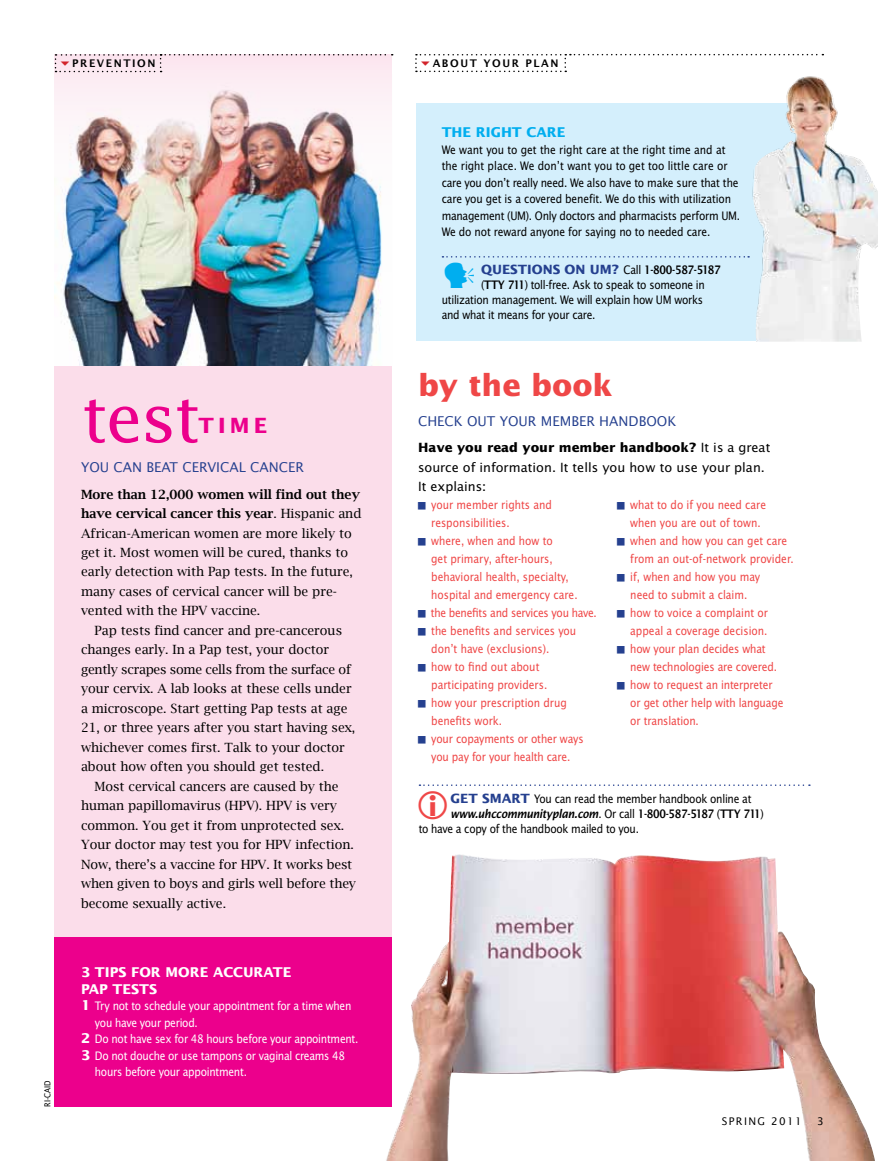
<style>
.page{position:relative;width:878px;height:1161px;background:#fff}
.page>*{position:absolute;margin:0;border:0;box-sizing:border-box;transform-origin:0 0}
.t1{font:66px "Lucida Fax";color:#ec008c}
.t2{font:700 30px "Lucida Sans Std";color:#ef4747}
.t3{font:700 21px "Lucida Sans Std";color:#ec008c}
.t4{font:13.5px "Lucida Sans Std";color:#25408f}
.t5{font:700 13.5px/16.5px "Lucida Sans Std";color:#fff}
.t6{font:700 13.5px "Lucida Sans Std";color:#00aeef}
.t7{font:12.75px "Lucida Bright";color:#000}
.t8{font:12.75px/18px "Lucida Sans Nar EF";color:#ef4747}
.t9{font:12.75px/16.5px "Lucida Sans Nar EF";letter-spacing:-.02em;color:#000}
.t10{font:12.75px "Lucida Sans Nar EF";letter-spacing:-.02em;color:#fff}
.t11{font:12.75px/19.5px "Lucida Sans Std";color:#000}
.t12{font:600 12.75px "Lucida Bright";color:#000}
.t13{font:12.75px "Lucida Sans Nar EF Dem Bol Ita";letter-spacing:-.02em;color:#000}
.t14{font:12.75px "Lucida Bright";letter-spacing:-.02em;color:#000}
.t15{font:12.75px "Lucida Sans Nar EF Dem Bol";letter-spacing:-.02em;color:#000}
.t16{font:700 12.75px "Lucida Sans Std";color:#25408f}
.t17{font:600 10.5px "Lucida Sans";letter-spacing:.15em;color:#000}
.t18{font:10.5px "Lucida Sans Std";letter-spacing:.13em;color:#000}
.t19{font:9px "Lucida Sans Nar EF";color:#000}
.s1{font-weight:400}
.s2{font-family:"Lucida Sans Std";font-weight:700;font-size:13.5px}
.s3{font-family:"Lucida Sans Std";font-weight:700;color:#25408f}
.s4{font-family:"Lucida Sans Nar EF"}
.s5{font-family:"Lucida Sans Nar EF Dem Bol"}
.s6{font-weight:700}
</style>
<div class="page">
<div style="left:54px;top:54px;width:338px;height:1053px;background:#fbddea"></div>
<div style="left:54px;top:937px;width:338px;height:170px;background:#ec008c"></div>
<img style="left:386px;top:854px;width:488px;height:307px">
<div style="left:417px;top:104px;width:407px;height:237px;background:#d4effc"></div>
<svg style="left:54px;top:54px;width:338px;height:20px"></svg>
<img style="left:54px;top:74px;width:338px;height:292px">
<img style="left:748px;top:76px;width:130px;height:266px">
<svg style="left:418px;top:784px;width:391px;height:2px"></svg>
<svg style="left:415px;top:54px;width:408px;height:18px"></svg>
<svg style="left:442px;top:256px;width:307px;height:32px"></svg>
<svg style="left:55px;top:54px;width:338px;height:18px"></svg>
<p class="t17" style="left:72px;top:57px;width:75px">PREVENTION</p>
<p class="t19" style="left:43px;top:1107px;width:28px;rotate:-90deg">RI-CAID</p>
<h1 class="t1" style="left:81px;top:380px;width:121px">test</h1>
<h3 class="t3" style="left:198px;top:414px;width:70px">time</h3>
<p class="t4" style="left:81px;top:460px;width:224px">YOU CAN BEAT CERVICAL CANCER</p>
<p class="t12" style="left:81px;top:487px;width:280px">More than 12,000 women will find out they</p>
<p class="t12" style="left:81px;top:506px;width:282px">have cervical cancer this year<span class="s1">. Hispanic and</span></p>
<p class="t7" style="left:81px;top:526px;width:272px">African-American women are more likely to</p>
<p class="t7" style="left:81px;top:545px;width:268px">get it. Most women will be cured, thanks to</p>
<p class="t7" style="left:81px;top:565px;width:273px">early detection with Pap tests. In the future,</p>
<p class="t7" style="left:81px;top:584px;width:257px">many cases of cervical cancer will be pre-</p>
<p class="t7" style="left:81px;top:604px;width:181px">vented with the HPV vaccine.</p>
<p class="t7" style="left:95px;top:623px;width:249px">Pap tests find cancer and pre-cancerous</p>
<p class="t7" style="left:81px;top:643px;width:249px">changes early. In a Pap test, your doctor</p>
<p class="t14" style="left:81px;top:662px;width:271px">gently scrapes some cells from the surface of</p>
<p class="t7" style="left:81px;top:682px;width:272px">your cervix. A lab looks at these cells under</p>
<p class="t7" style="left:81px;top:701px;width:268px">a microscope. Start getting Pap tests at age</p>
<p class="t7" style="left:81px;top:721px;width:276px">21, or three years after you start having sex,</p>
<p class="t7" style="left:81px;top:740px;width:265px">whichever comes first. Talk to your doctor</p>
<p class="t7" style="left:81px;top:760px;width:244px">about how often you should get tested.</p>
<p class="t7" style="left:95px;top:779px;width:245px">Most cervical cancers are caused by the</p>
<p class="t7" style="left:81px;top:799px;width:257px">human papillomavirus (HPV). HPV is very</p>
<p class="t7" style="left:81px;top:818px;width:264px">common. You get it from unprotected sex.</p>
<p class="t7" style="left:81px;top:838px;width:274px">Your doctor may test you for HPV infection.</p>
<p class="t7" style="left:81px;top:857px;width:273px">Now, there’s a vaccine for HPV. It works best</p>
<p class="t7" style="left:81px;top:877px;width:276px">when given to boys and girls well before they</p>
<p class="t7" style="left:81px;top:896px;width:146px">become sexually active.</p>
<p class="t5" style="left:81px;top:965px;width:212px">3 tips for more accurate<br>Pap tests</p>
<p class="t10" style="left:81px;top:999px;width:272px"><span class="s2">1</span> Try not to schedule your appointment for a time when</p>
<p class="t10" style="left:95px;top:1016px;width:104px">you have your period.</p>
<p class="t10" style="left:81px;top:1032px;width:279px"><span class="s2">2</span> Do not have sex for 48 hours before your appointment.</p>
<p class="t10" style="left:81px;top:1049px;width:265px"><span class="s2">3</span> Do not douche or use tampons or vaginal creams 48</p>
<p class="t10" style="left:95px;top:1065px;width:153px">hours before your appointment.</p>
<p class="t17" style="left:432px;top:57px;width:127px">ABOUT YOUR PLAN</p>
<p class="t6" style="left:441px;top:125px;width:11px">THE</p>
<p class="t6" style="left:476px;top:125px;width:10px">RIGHT</p>
<p class="t6" style="left:526px;top:125px;width:11px">CARE</p>
<p class="t9" style="left:441px;top:141px;width:300px">We want you to get the right care at the right time and at the right place. We don’t want you to get too little care or care you don’t really need. We also have to make sure that the care you get is a covered benefit. We do this with utilization management (UM). Only doctors and pharmacists perform UM.<br>We do not reward anyone for saying no to needed care.</p>
<p class="t16" style="left:481px;top:262px;width:10px">QUESTIONS</p>
<p class="t15" style="left:564px;top:263px;width:157px"><span class="s3">ON UM?</span> <span class="s4">Call</span> 1-800-587-5187</p>
<p class="t9" style="left:441px;top:277px;width:265px;line-height:15px;text-indent:39px">(<span class="s5">TTY 711</span>) toll-free. Ask to speak to someone in utilization management. We will explain how UM works and what it means for your care.</p>
<h2 class="t2" style="left:418px;top:368px;width:196px">by the book</h2>
<p class="t4" style="left:418px;top:414px;width:260px">CHECK OUT YOUR MEMBER HANDBOOK</p>
<p class="t11" style="left:418px;top:438px;width:354px"><span class="s6">Have you read your member handbook?</span> It is a great source of information. It tells you how to use your plan.<br>It explains:</p>
<p class="t8" style="left:431px;top:496px;width:167px">your member rights and responsibilities.<br>where, when and how to<br>get primary, after-hours, behavioral health, specialty, hospital and emergency care.<br>the benefits and services you have. the benefits and services you don’t have (exclusions).<br>how to find out about participating providers.<br>how your prescription drug benefits work.<br>your copayments or other ways you pay for your health care.</p>
<p class="t8" style="left:630px;top:496px;width:165px">what to do if you need care when you are out of town.<br>when and how you can get care from an out-of-network provider. if, when and how you may<br>need to submit a claim.<br>how to voice a complaint or appeal a coverage decision.<br>how your plan decides what<br>new technologies are covered. how to request an interpreter<br>or get other help with language or translation.</p>
<p class="t16" style="left:450px;top:791px;width:10px">GET</p>
<p class="t16" style="left:482px;top:791px;width:11px">SMART</p>
<p class="t9" style="left:534px;top:790px;width:219px">You can read the member handbook online at</p>
<p class="t13" style="left:450px;top:807px;width:315px">www.uhccommunityplan.com<span class="s4">. Or call</span> <span class="s5">1-800-587-5187</span> <span class="s4">(</span><span class="s5">TTY 711</span><span class="s4">)</span></p>
<p class="t9" style="left:418px;top:820px;width:222px">to have a copy of the handbook mailed to you.</p>
<p class="t18" style="left:721px;top:1115px;width:15px">Spring</p>
<p class="t18" style="left:771px;top:1115px;width:32px">2011</p>
<p class="t18" style="left:817px;top:1115px;width:8px">3</p>
</div>
